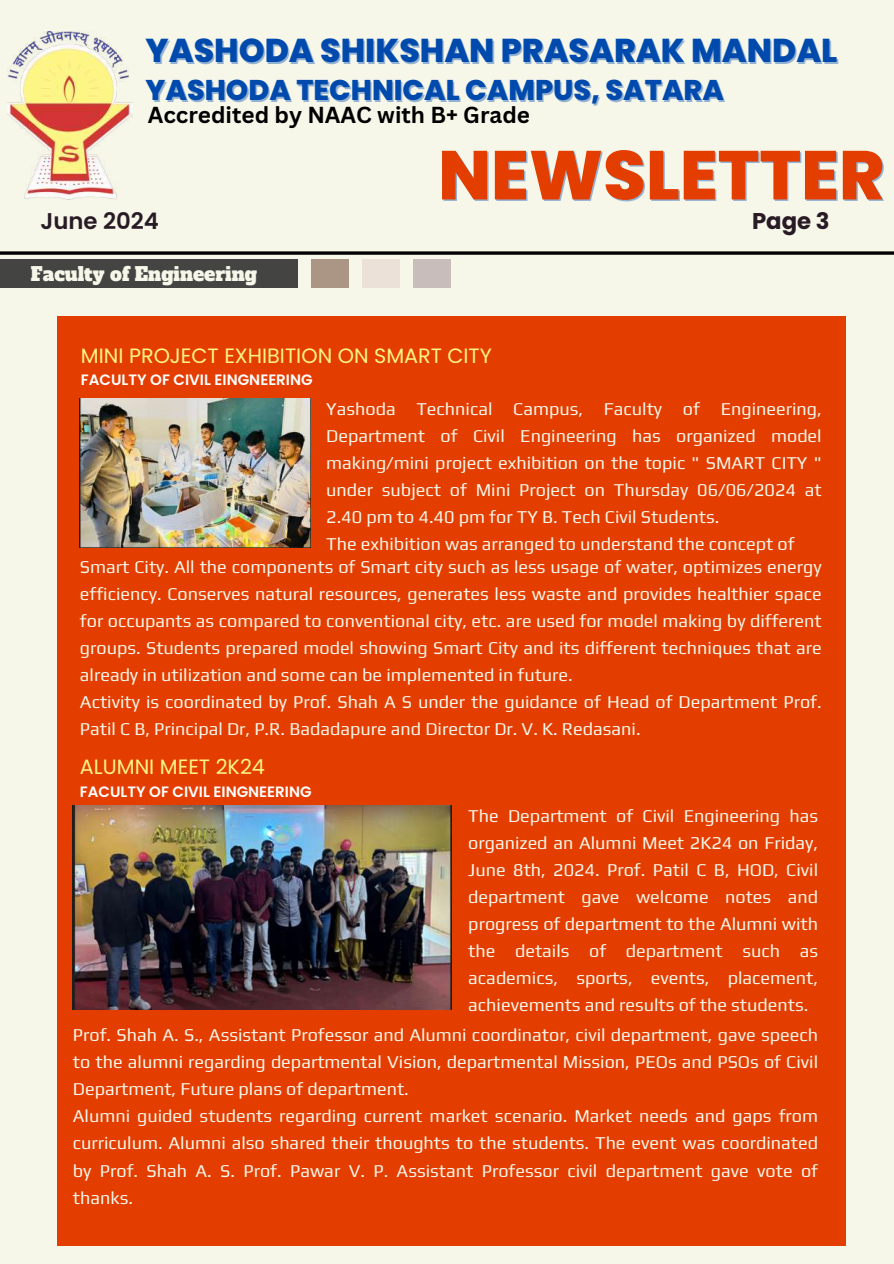
<style>
.page{position:relative;width:894px;height:1264px;background:#fff}
.page>*{position:absolute;margin:0;border:0;box-sizing:border-box;transform-origin:0 0}
.t1{font:800 69px "Poppins";color:#e43d00}
.t2{font:800 33px "Poppins";color:#004aad}
.t3{font:800 28.5px "Poppins";color:#004aad}
.t4{font:600 22.8px "Poppins";color:#291b25}
.t5{font:700 22.8px "Poppins";color:#291b25}
.t6{font:700 22.5px "Canva Sans";color:#000}
.t7{font:20.7px "Poppins";color:#fef487}
.t8{font:18.75px "Alfa Slab One";color:#f6f6e9}
.t9{font:18px/27px "Play";color:#f6f6e9}
.t10{font:600 15px "Poppins";color:#fff}
</style>
<div class="page">
<div style="left:0;top:0;width:893px;height:1263px;background:#f6f6e9"></div>
<div style="left:57px;top:316px;width:788px;height:929px;background:#e43d00"></div>
<svg style="left:0;top:251px;width:893px;height:4px;background:#252523"></svg>
<img style="left:8px;top:32px;width:125px;height:167px">
<div style="left:0;top:259px;width:297px;height:29px;background:#444443"></div>
<div style="left:311px;top:259px;width:37px;height:29px;background:#ab9685"></div>
<div style="left:362px;top:259px;width:38px;height:29px;background:#ebe1d8"></div>
<div style="left:413px;top:259px;width:38px;height:29px;background:#c9bdbb"></div>
<img style="left:80px;top:398px;width:230px;height:149px">
<img style="left:73px;top:805px;width:378px;height:204px">
<h2 class="t2" style="left:145px;top:27px;width:693px">YASHODA SHIKSHAN PRASARAK MANDAL</h2>
<h3 class="t3" style="left:145px;top:70px;width:579px">YASHODA TECHNICAL CAMPUS, SATARA</h3>
<p class="t6" style="left:148px;top:99px;width:383px">Accredited by NAAC with B+ Grade</p>
<p class="t4" style="left:40px;top:205px;width:120px">June 2024</p>
<p class="t8" style="left:31px;top:261px;width:227px">Faculty of Engineering</p>
<h1 class="t1" style="left:438px;top:127px;width:448px">NEWSLETTER</h1>
<p class="t5" style="left:751px;top:205px;width:79px">Page 3</p>
<p class="t7" style="left:81px;top:341px;width:412px">MINI PROJECT EXHIBITION ON SMART CITY</p>
<p class="t10" style="left:81px;top:369px;width:233px">FACULTY OF CIVIL EINGNEERING</p>
<p class="t9" style="left:326px;top:395px;width:497px">Yashoda Technical Campus, Faculty of Engineering, Department of Civil Engineering has organized model making/mini project exhibition on the topic " SMART CITY " under subject of Mini Project on Thursday 06/06/2024 at 2.40 pm to 4.40 pm for TY B. Tech Civil Students.<br>The exhibition was arranged to understand the concept of</p>
<p class="t9" style="left:80px;top:553px;width:743px">Smart City. All the components of Smart city such as less usage of water, optimizes energy efficiency. Conserves natural resources, generates less waste and provides healthier space for occupants as compared to conventional city, etc. are used for model making by different groups. Students prepared model showing Smart City and its different techniques that are already in utilization and some can be implemented in future.<br>Activity is coordinated by Prof. Shah A S under the guidance of Head of Department Prof.<br>Patil C B, Principal Dr, P.R. Badadapure and Director Dr. V. K. Redasani.</p>
<p class="t7" style="left:80px;top:752px;width:186px">ALUMNI MEET 2K24</p>
<p class="t10" style="left:80px;top:781px;width:233px">FACULTY OF CIVIL EINGNEERING</p>
<p class="t9" style="left:468px;top:801px;width:351px;text-align:justify">The Department of Civil Engineering has organized an Alumni Meet 2K24 on Friday, June 8th, 2024. Prof. Patil C B, HOD, Civil department gave welcome notes and progress of department to the Alumni with the details of department such as academics, sports, events, placement, achievements and results of the students.</p>
<p class="t9" style="left:73px;top:1021px;width:746px">Prof. Shah A. S., Assistant Professor and Alumni coordinator, civil department, gave speech to the alumni regarding departmental Vision, departmental Mission, PEOs and PSOs of Civil Department, Future plans of department.<br>Alumni guided students regarding current market scenario. Market needs and gaps from curriculum. Alumni also shared their thoughts to the students. The event was coordinated by Prof. Shah A. S. Prof. Pawar V. P. Assistant Professor civil department gave vote of thanks.</p>
</div>
